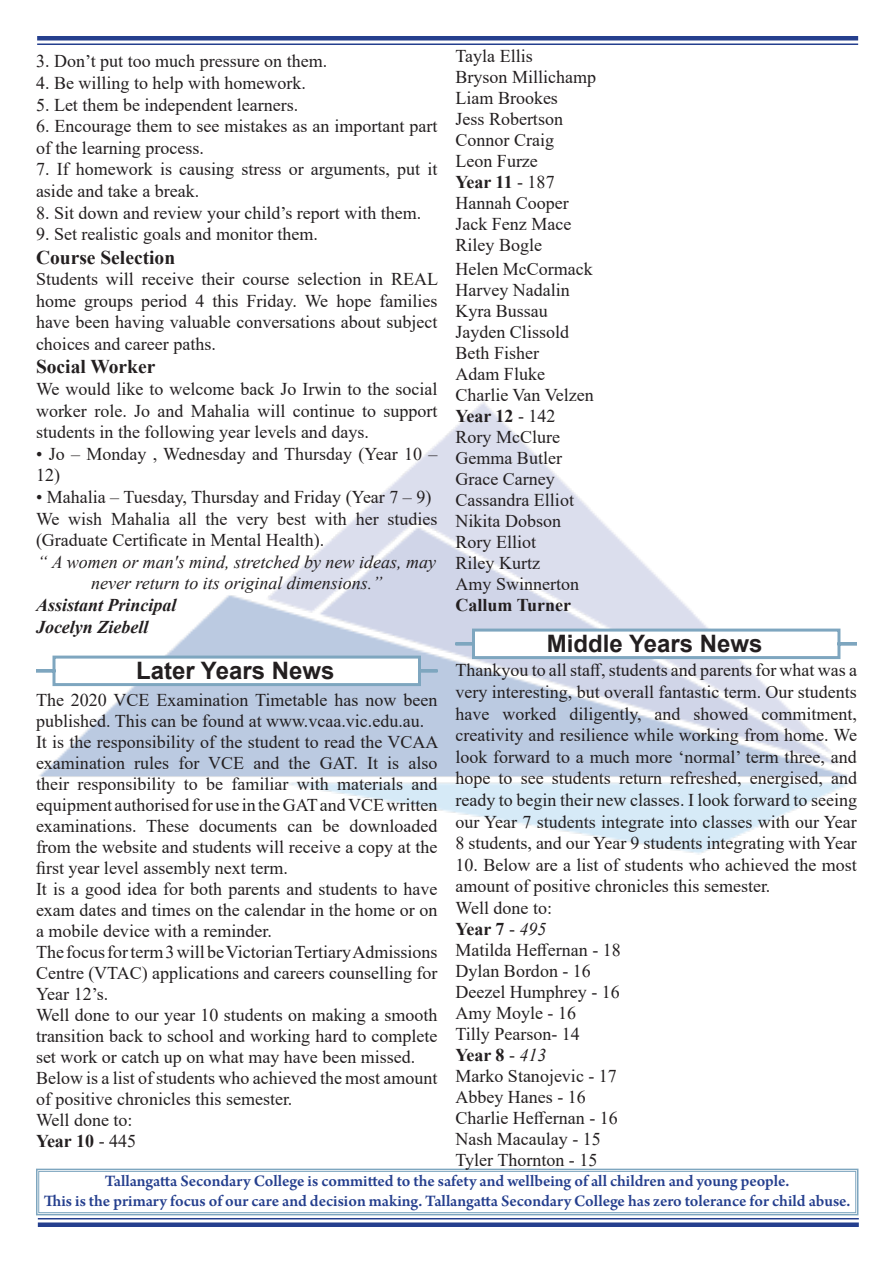
<style>
.page{position:relative;width:893px;height:1263px;background:#fff}
.page>*{position:absolute;margin:0;border:0;box-sizing:border-box;transform-origin:0 0}
.t1{font:700 24px "Arial";color:#231f20}
.t2{font:700 19.5px "Times New Roman";color:#231f20}
.t3{font:18px/21.6px "Times New Roman";color:#231f20}
.t4{font:italic 18px/21.6px "Times New Roman";color:#231f20;text-align:center}
.t5{font:700 18px "Times New Roman";color:#231f20}
.t6{font:italic 700 18px "Times New Roman";color:#231f20}
.t7{font:600 16.8px "Arno Pro";letter-spacing:-.005em;color:#253f8e}
.s1{font-weight:400}
.s2{font-weight:400;font-style:italic}
</style>
<div class="page">
<img style="left:39px;top:402px;width:810px;height:453px">
<div style="left:0;top:823px;width:466px;height:71px;background:#fff"></div>
<div style="left:37px;top:36px;width:821px;height:5px;background:#253f8e"></div>
<hr style="left:37px;top:43px;width:821px;height:2px;background:#253f8e">
<hr style="left:38px;top:1218px;width:821px;height:1px;background:#253f8e">
<div style="left:38px;top:1222px;width:821px;height:5px;background:#253f8e"></div>
<svg style="left:36px;top:1168px;width:823px;height:48px"></svg>
<div style="left:38px;top:1171px;width:818px;height:42px;border:1px solid #7ea6bf"></div>
<svg style="left:36px;top:654px;width:404px;height:33px"></svg>
<svg style="left:452px;top:627px;width:405px;height:33px"></svg>
<p class="t3" style="left:36px;top:50px;width:293px">3. Don’t put too much pressure on them.</p>
<p class="t3" style="left:36px;top:72px;width:271px">4. Be willing to help with homework.</p>
<p class="t3" style="left:36px;top:93px;width:264px">5. Let them be independent learners.</p>
<p class="t3" style="left:36px;top:115px;width:403px">6. Encourage them to see mistakes as an important part of the learning process.</p>
<p class="t3" style="left:36px;top:158px;width:403px">7. If homework is causing stress or arguments, put it aside and take a break.</p>
<p class="t3" style="left:36px;top:201px;width:387px">8. Sit down and review your child’s report with them.</p>
<p class="t3" style="left:36px;top:223px;width:283px">9. Set realistic goals and monitor them.</p>
<p class="t2" style="left:36px;top:243px;width:141px">Course Selection</p>
<p class="t3" style="left:36px;top:268px;width:404px;text-align:justify">Students will receive their course selection in REAL home groups period 4 this Friday. We hope families have been having valuable conversations about subject choices and career paths.</p>
<p class="t2" style="left:36px;top:353px;width:121px">Social Worker</p>
<p class="t3" style="left:36px;top:378px;width:403px;text-align:justify">We would like to welcome back Jo Irwin to the social worker role. Jo and Mahalia will continue to support students in the following year levels and days.</p>
<p class="t3" style="left:36px;top:442px;width:403px">• Jo – Monday , Wednesday and Thursday (Year 10 –<br>12)</p>
<p class="t3" style="left:36px;top:486px;width:397px">• Mahalia – Tuesday, Thursday and Friday (Year 7 – 9)</p>
<p class="t3" style="left:36px;top:507px;width:403px">We wish Mahalia all the very best with her studies (Graduate Certificate in Mental Health).</p>
<p class="t4" style="left:37px;top:551px;width:400px">“ A women or man's mind, stretched by new ideas, may never return to its original dimensions.”</p>
<p class="t6" style="left:36px;top:592px;width:142px">Assistant Principal</p>
<p class="t6" style="left:36px;top:614px;width:114px">Jocelyn Ziebell</p>
<p class="t1" style="left:136px;top:653px;width:200px">Later Years News</p>
<p class="t3" style="left:36px;top:689px;width:403px;line-height:21px">The 2020 VCE Examination Timetable has now been published. This can be found at www.vcaa.vic.edu.au.</p>
<p class="t3" style="left:36px;top:731px;width:404px;line-height:21px;text-align:justify">It is the responsibility of the student to read the VCAA examination rules for VCE and the GAT. It is also their responsibility to be familiar with materials and equipment authorised for use in the GAT and VCE written examinations. These documents can be downloaded from the website and students will receive a copy at the first year level assembly next term.</p>
<p class="t3" style="left:36px;top:878px;width:403px;line-height:21px;text-align:justify">It is a good idea for both parents and students to have exam dates and times on the calendar in the home or on a mobile device with a reminder.</p>
<p class="t3" style="left:36px;top:941px;width:403px;line-height:21px;text-align:justify">The focus for term 3 will be Victorian Tertiary Admissions Centre (VTAC) applications and careers counselling for Year 12’s.</p>
<p class="t3" style="left:36px;top:1004px;width:403px;line-height:21px;text-align:justify">Well done to our year 10 students on making a smooth transition back to school and working hard to complete set work or catch up on what may have been missed.</p>
<p class="t3" style="left:36px;top:1067px;width:403px;line-height:21px">Below is a list of students who achieved the most amount of positive chronicles this semester.</p>
<p class="t3" style="left:36px;top:1109px;width:98px">Well done to:</p>
<p class="t5" style="left:36px;top:1128px;width:102px">Year 10 <span class="s1">- 445</span></p>
<p class="t3" style="left:455px;top:45px;width:79px">Tayla Ellis</p>
<p class="t3" style="left:455px;top:66px;width:142px">Bryson Millichamp</p>
<p class="t3" style="left:455px;top:87px;width:104px">Liam Brookes</p>
<p class="t3" style="left:455px;top:108px;width:109px">Jess Robertson</p>
<p class="t3" style="left:455px;top:129px;width:100px">Connor Craig</p>
<p class="t3" style="left:455px;top:150px;width:84px">Leon Furze</p>
<p class="t5" style="left:455px;top:169px;width:101px">Year 11 <span class="s1">- 187</span></p>
<p class="t3" style="left:455px;top:192px;width:115px">Hannah Cooper</p>
<p class="t3" style="left:455px;top:213px;width:117px">Jack Fenz Mace</p>
<p class="t3" style="left:455px;top:234px;width:88px">Riley Bogle</p>
<p class="t3" style="left:455px;top:258px;width:139px">Helen McCormack</p>
<p class="t3" style="left:455px;top:279px;width:116px">Harvey Nadalin</p>
<p class="t3" style="left:455px;top:300px;width:94px">Kyra Bussau</p>
<p class="t3" style="left:455px;top:321px;width:115px">Jayden Clissold</p>
<p class="t3" style="left:455px;top:342px;width:85px">Beth Fisher</p>
<p class="t3" style="left:455px;top:363px;width:91px">Adam Fluke</p>
<p class="t3" style="left:455px;top:384px;width:140px">Charlie Van Velzen</p>
<p class="t5" style="left:455px;top:403px;width:102px">Year 12 <span class="s1">- 142</span></p>
<p class="t3" style="left:455px;top:426px;width:106px">Rory McClure</p>
<p class="t3" style="left:455px;top:447px;width:108px">Gemma Butler</p>
<p class="t3" style="left:455px;top:468px;width:101px">Grace Carney</p>
<p class="t3" style="left:455px;top:489px;width:120px">Cassandra Elliot</p>
<p class="t3" style="left:455px;top:510px;width:107px">Nikita Dobson</p>
<p class="t3" style="left:455px;top:531px;width:82px">Rory Elliot</p>
<p class="t3" style="left:455px;top:552px;width:86px">Riley Kurtz</p>
<p class="t3" style="left:455px;top:573px;width:125px">Amy Swinnerton</p>
<p class="t5" style="left:455px;top:592px;width:117px">Callum Turner</p>
<p class="t1" style="left:547px;top:626px;width:217px">Middle Years News</p>
<p class="t3" style="left:455px;top:659px;width:403px;text-align:justify">Thankyou to all staff, students and parents for what was a very interesting, but overall fantastic term. Our students have worked diligently, and showed commitment, creativity and resilience while working from home. We look forward to a much more ‘normal’ term three, and hope to see students return refreshed, energised, and ready to begin their new classes. I look forward to seeing our Year 7 students integrate into classes with our Year 8 students, and our Year 9 students integrating with Year</p>
<p class="t3" style="left:455px;top:853px;width:403px">10. Below are a list of students who achieved the most amount of positive chronicles this semester.</p>
<p class="t3" style="left:455px;top:896px;width:98px">Well done to:</p>
<p class="t5" style="left:455px;top:916px;width:93px">Year 7 <span class="s1">-</span> <span class="s2">495</span></p>
<p class="t3" style="left:455px;top:938px;width:167px">Matilda Heffernan - 18</p>
<p class="t3" style="left:455px;top:959px;width:137px">Dylan Bordon - 16</p>
<p class="t3" style="left:455px;top:980px;width:166px">Deezel Humphrey - 16</p>
<p class="t3" style="left:455px;top:1001px;width:122px">Amy Moyle - 16</p>
<p class="t3" style="left:455px;top:1022px;width:126px">Tilly Pearson- 14</p>
<p class="t5" style="left:455px;top:1042px;width:93px">Year 8 <span class="s1">-</span> <span class="s2">413</span></p>
<p class="t3" style="left:455px;top:1064px;width:163px">Marko Stanojevic - 17</p>
<p class="t3" style="left:455px;top:1085px;width:132px">Abbey Hanes - 16</p>
<p class="t3" style="left:455px;top:1106px;width:164px">Charlie Heffernan - 16</p>
<p class="t3" style="left:455px;top:1127px;width:147px">Nash Macaulay - 15</p>
<p class="t3" style="left:455px;top:1148px;width:143px">Tyler Thornton - 15</p>
<p class="t7" style="left:105px;top:1171px;width:686px">Tallangatta Secondary College is committed to the safety and wellbeing of all children and young people.</p>
<p class="t7" style="left:44px;top:1191px;width:808px">This is the primary focus of our care and decision making. Tallangatta Secondary College has zero tolerance for child abuse.</p>
</div>
